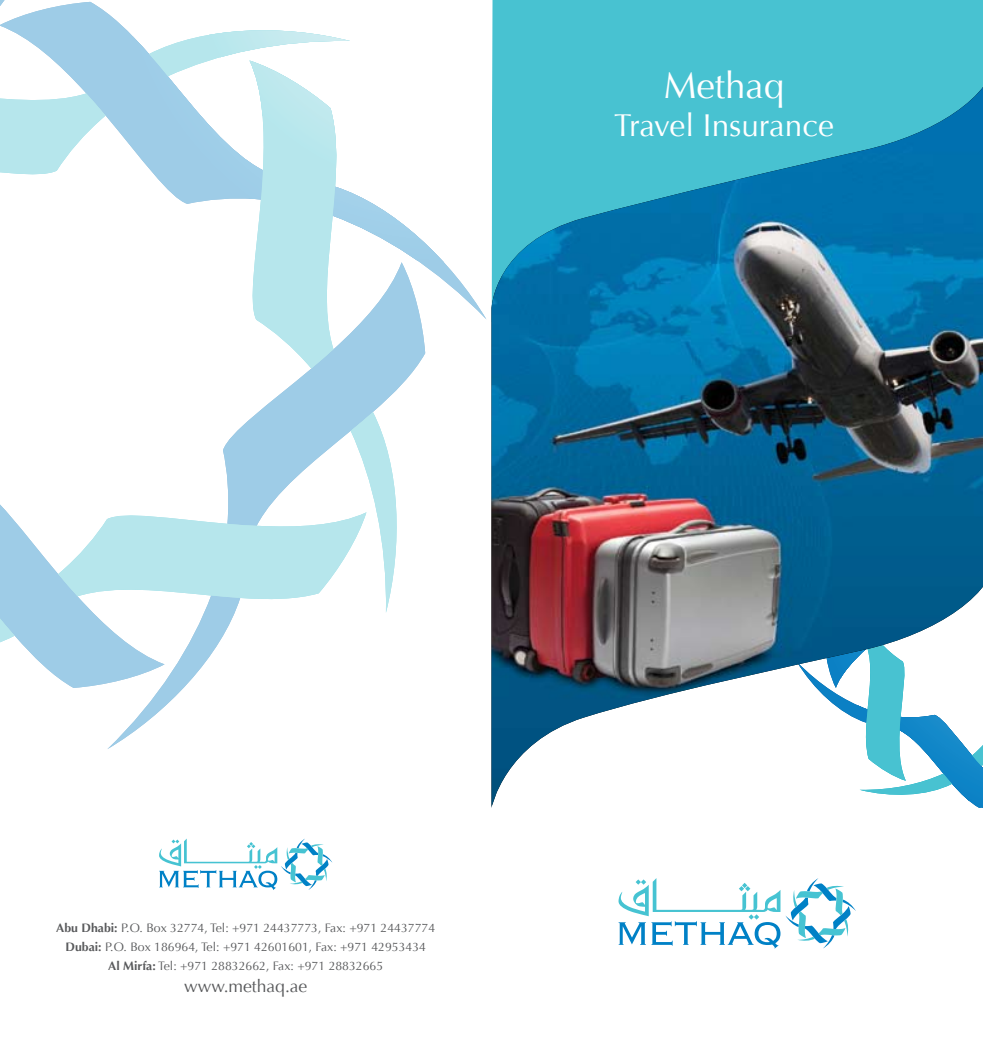
<style>
.page{position:relative;width:983px;height:1042px;background:#fff}
.page>*{position:absolute;margin:0;border:0;box-sizing:border-box;transform-origin:0 0}
.t1{font:36.75px "Optima";color:#fff}
.t2{font:31.5px "Optima";color:#fff}
.t3{font:17.5px "Optima";color:#58595b}
.t4{font:12.25px/19.2px "Optima";color:#58595b;text-align:center}
.s1{font-weight:700}
</style>
<div class="page">
<svg style="left:618px;top:878px;width:237px;height:70px"></svg>
<svg style="left:159px;top:838px;width:173px;height:52px"></svg>
<svg style="left:0;top:0;width:486px;height:749px"></svg>
<svg style="left:0;top:24px;width:403px;height:641px"></svg>
<div style="left:492px;top:0;width:490px;height:55px;background:#48c2d1"></div>
<img style="left:491px;top:55px;width:491px;height:753px">
<h1 class="t1" style="left:663px;top:64px;width:122px">Methaq</h1>
<h2 class="t2" style="left:614px;top:107px;width:221px">Travel Insurance</h2>
<p class="t4" style="left:56px;top:918px;width:380px"><span class="s1">Abu Dhabi:</span> P.O. Box 32774, Tel: +971 24437773, Fax: +971 24437774<br><span class="s1">Dubai:</span> P.O. Box 186964, Tel: +971 42601601, Fax: +971 42953434<br><span class="s1">Al Mirfa:</span> Tel: +971 28832662, Fax: +971 28832665</p>
<h3 class="t3" style="left:184px;top:976px;width:125px">www.methaq.ae</h3>
</div>
